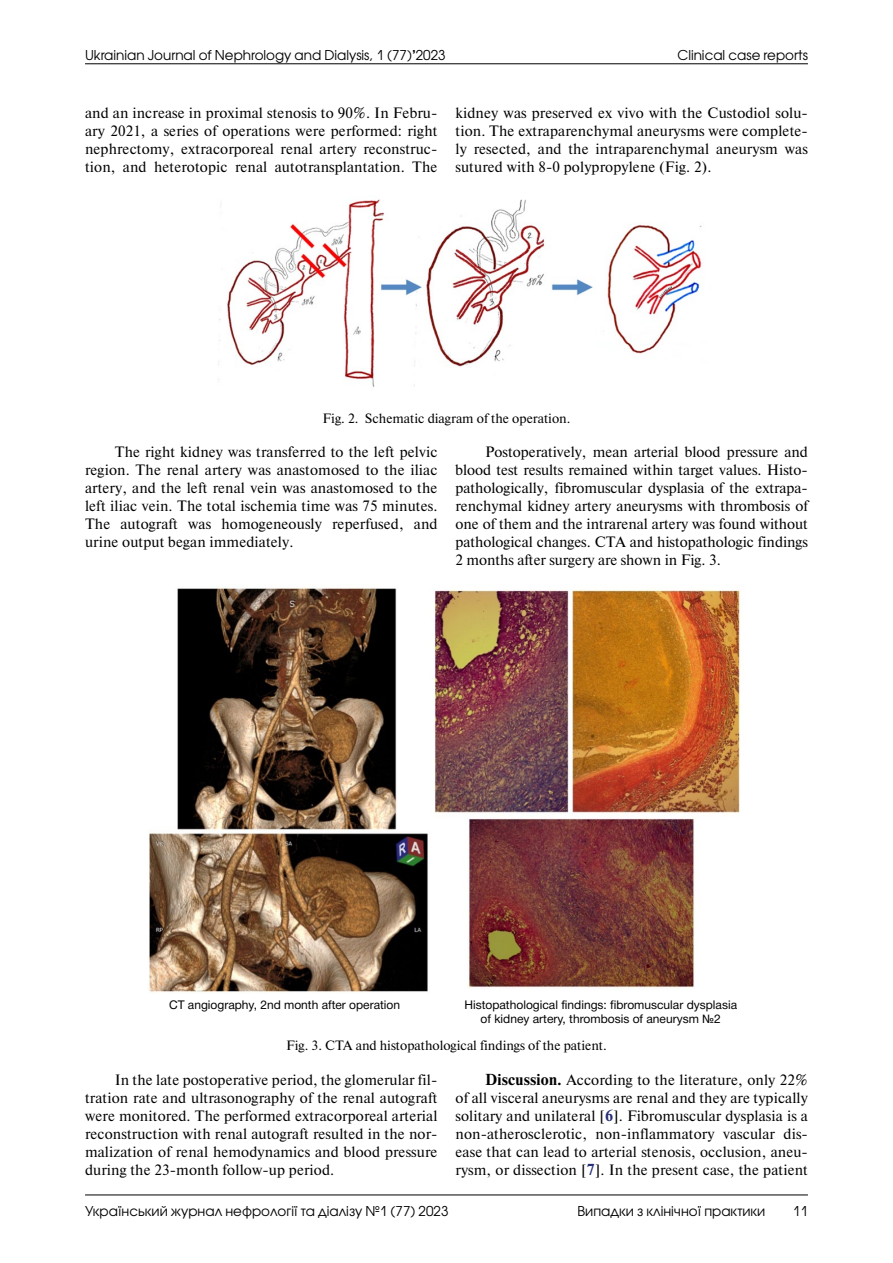
<style>
.page{position:relative;width:893px;height:1263px;background:#fff}
.page>*{position:absolute;margin:0;border:0;box-sizing:border-box;transform-origin:0 0}
.t1{font:15px/18px "Newton C";letter-spacing:.01em;color:#000;text-align:justify}
.t2{font:13.5px "Avant Garde Gothic C";color:#000}
.t3{font:13.5px "Newton C";color:#000}
.t4{font:12px/13.5px "Helvetica Neue Cyr";color:#000;text-align:center}
.s1{font-weight:700}
.s2{font-weight:700;color:#272f76}
</style>
<div class="page">
<hr style="left:85px;top:1194px;width:723px;height:1px;background:#000">
<hr style="left:85px;top:63px;width:723px;height:1px;background:#000">
<img style="left:218px;top:199px;width:484px;height:188px">
<img style="left:148px;top:588px;width:593px;height:405px">
<p class="t2" style="left:85px;top:47px;width:362px">Ukrainian Journal of Nephrology and Dialysis, 1 (77)<span class="s1">’</span>2023</p>
<p class="t2" style="left:677px;top:47px;width:132px">Сlinical case reports</p>
<p class="t1" style="left:85px;top:104px;width:354px">and an increase in proximal stenosis to 90%. In Febru&shy;ary 2021, a series of operations were performed: right nephrectomy, extracorporeal renal artery reconstruc&shy;tion, and heterotopic renal autotransplantation. The</p>
<p class="t1" style="left:455px;top:104px;width:354px">kidney was preserved ex vivo with the Custodiol solu&shy;tion. The extraparenchymal aneurysms were complete&shy;ly resected, and the intraparenchymal aneurysm was sutured with 8-0 polypropylene (Fig. 2).</p>
<p class="t3" style="left:323px;top:411px;width:249px">Fig. 2. Schematic diagram of the operation.</p>
<p class="t1" style="left:85px;top:443px;width:354px;text-indent:30px">The right kidney was transferred to the left pelvic region. The renal artery was anastomosed to the iliac artery, and the left renal vein was anastomosed to the left iliac vein. The total ischemia time was 75 minutes.<br>The autograft was homogeneously reperfused, and urine output began immediately.</p>
<p class="t1" style="left:455px;top:443px;width:354px;text-indent:30px">Postoperatively, mean arterial blood pressure and blood test results remained within target values. Histo&shy;pathologically, fibromuscular dysplasia of the extrapa&shy;renchymal kidney artery aneurysms with thrombosis of one of them and the intrarenal artery was found without pathological changes. CTA and histopathologic findings 2 months after surgery are shown in Fig. 3.</p>
<p class="t4" style="left:169px;top:998px;width:233px">CT angiography, 2nd month after operation</p>
<p class="t4" style="left:464px;top:998px;width:274px">Histopathological findings: fibromuscular dysplasia of kidney artery, thrombosis of aneurysm №2</p>
<p class="t3" style="left:286px;top:1038px;width:322px">Fig. 3. CTA and histopathological findings of the patient.</p>
<p class="t1" style="left:85px;top:1071px;width:354px;text-indent:30px">In the late postoperative period, the glomerular fil&shy;tration rate and ultrasonography of the renal autograft were monitored. The performed extracorporeal arterial reconstruction with renal autograft resulted in the nor&shy;malization of renal hemodynamics and blood pressure during the 23-month follow-up period.</p>
<p class="t1" style="left:455px;top:1071px;width:354px;text-indent:30px"><span class="s1">Discussion.</span> According to the literature, only 22% of all visceral aneurysms are renal and they are typically solitary and unilateral [<span class="s2">6</span>]. Fibromuscular dysplasia is a non-atherosclerotic, non-inflammatory vascular dis&shy;ease that can lead to arterial stenosis, occlusion, aneu&shy;rysm, or dissection [<span class="s2">7</span>]. In the present case, the patient</p>
<p class="t2" style="left:85px;top:1203px;width:365px">Український журнал нефрології та діалізу №1 (77) 2023</p>
<p class="t2" style="left:577px;top:1203px;width:189px">Випадки з клінічної практики</p>
<p class="t2" style="left:793px;top:1203px;width:16px">11</p>
</div>
